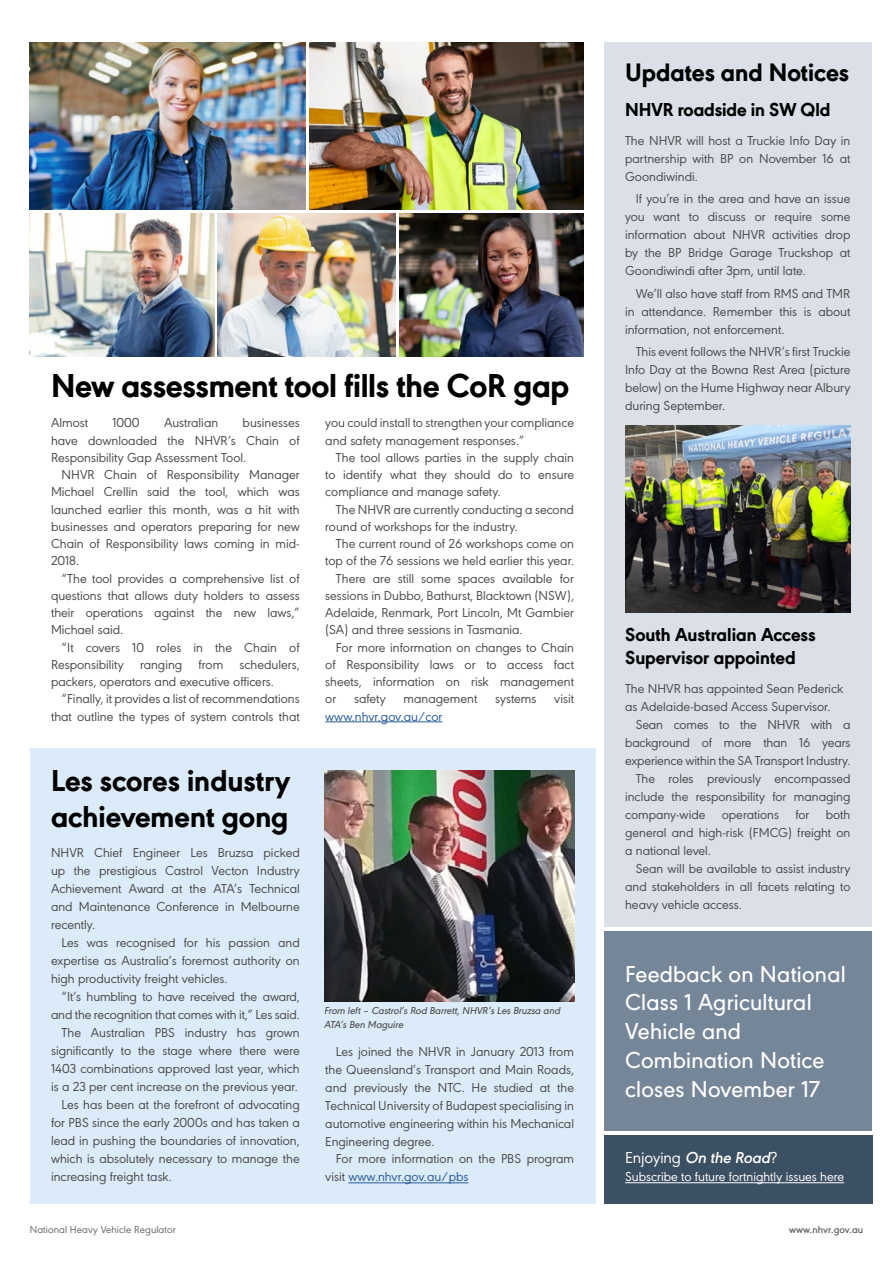
<style>
.page{position:relative;width:893px;height:1263px;background:#fff}
.page>*{position:absolute;margin:0;border:0;box-sizing:border-box;transform-origin:0 0}
.t1{font:800 34.5px "URW Geometric";letter-spacing:-.01em;color:#000}
.t2{font:800 31.5px/36px "URW Geometric";color:#000}
.t3{font:800 26.25px "URW Geometric";color:#000}
.t4{font:500 24px/28.8px "URW Geometric";letter-spacing:.01em;color:#fff}
.t5{font:800 19.5px/23.4px "URW Geometric";color:#000}
.t6{font:16.5px "URW Geometric";color:#fff}
.t7{font:13.5px/18px "URW Geometric";color:#4a4a49;text-align:justify}
.t8{font:13.5px "URW Geometric";color:#fff}
.t9{font:13.5px "URW Geometric";color:#275b9b}
.t10{font:italic 500 10.5px/13.5px "URW Geometric";color:#4a4a49}
.t11{font:10.5px "URW Geometric";letter-spacing:.01em;color:#646363}
.t12{font:600 10.5px "URW Geometric";letter-spacing:.01em;color:#646363}
.s1{color:#275b9b}
.s2{font-weight:600;font-style:italic}
</style>
<div class="page">
<div style="left:30px;top:748px;width:565px;height:455px;background:#dcebfa"></div>
<div style="left:604px;top:43px;width:268px;height:884px;background:#dadfe8"></div>
<hr style="left:325px;top:721px;width:117px;height:1px;background:#275b9b">
<div style="left:604px;top:1135px;width:269px;height:68px;background:#3c5063"></div>
<hr style="left:625px;top:1182px;width:219px;height:1px;background:#fff">
<hr style="left:348px;top:1182px;width:120px;height:1px;background:#275b9b">
<img style="left:324px;top:770px;width:250px;height:231px">
<img style="left:399px;top:214px;width:185px;height:143px">
<img style="left:30px;top:214px;width:184px;height:143px">
<img style="left:30px;top:43px;width:275px;height:167px">
<img style="left:310px;top:43px;width:274px;height:167px">
<img style="left:218px;top:214px;width:178px;height:143px">
<img style="left:625px;top:425px;width:225px;height:187px">
<div style="left:604px;top:931px;width:268px;height:200px;background:#768699"></div>
<h1 class="t1" style="left:51px;top:360px;width:520px">New assessment tool fills the CoR gap</h1>
<p class="t7" style="left:51px;top:413px;width:39px">Almost</p>
<p class="t7" style="left:112px;top:413px;width:29px">1000</p>
<p class="t7" style="left:164px;top:413px;width:56px">Australian</p>
<p class="t7" style="left:51px;top:413px;width:250px;line-height:17.2px;text-indent:192px">businesses have downloaded the NHVR’s Chain of Responsibility Gap Assessment Tool.</p>
<p class="t7" style="left:51px;top:465px;width:250px;line-height:17.2px;text-indent:11px">NHVR Chain of Responsibility Manager Michael Crellin said the tool, which was launched earlier this month, was a hit with businesses and operators preparing for new Chain of Responsibility laws coming in mid-2018.</p>
<p class="t7" style="left:51px;top:568px;width:250px;line-height:17.2px;text-indent:11px">“The tool provides a comprehensive list of questions that allows duty holders to assess their operations against the new laws,” Michael said.</p>
<p class="t7" style="left:51px;top:637px;width:250px;line-height:17.2px;text-indent:11px">“It covers 10 roles in the Chain of Responsibility ranging from schedulers, packers, operators and executive officers.</p>
<p class="t7" style="left:51px;top:689px;width:250px;line-height:17.2px;text-align:right">“Finally, it provides a list of recommendations that outline the types of system controls that</p>
<p class="t7" style="left:325px;top:413px;width:250px;line-height:17.2px">you could install to strengthen your compliance and safety management responses.”</p>
<p class="t7" style="left:325px;top:448px;width:250px;line-height:17.2px;text-indent:11px">The tool allows parties in the supply chain to identify what they should do to ensure compliance and manage safety.</p>
<p class="t7" style="left:325px;top:499px;width:250px;line-height:17.2px;text-indent:11px">The NHVR are currently conducting a second round of workshops for the industry.</p>
<p class="t7" style="left:336px;top:533px;width:240px">The current round of 26 workshops come on</p>
<p class="t7" style="left:325px;top:551px;width:250px">top of the 76 sessions we held earlier this year.</p>
<p class="t7" style="left:336px;top:568px;width:240px">There are still some spaces available for</p>
<p class="t7" style="left:325px;top:585px;width:250px">sessions in Dubbo, Bathurst, Blacktown (NSW),</p>
<p class="t7" style="left:325px;top:602px;width:250px">Adelaide, Renmark, Port Lincoln, Mt Gambier</p>
<p class="t7" style="left:325px;top:620px;width:199px">(SA) and three sessions in Tasmania.</p>
<p class="t7" style="left:336px;top:637px;width:240px">For more information on changes to Chain</p>
<p class="t7" style="left:325px;top:654px;width:250px">of Responsibility laws or to access fact</p>
<p class="t7" style="left:325px;top:671px;width:250px">sheets, information on risk management</p>
<p class="t7" style="left:325px;top:689px;width:13px">or</p>
<p class="t7" style="left:354px;top:689px;width:33px">safety</p>
<p class="t7" style="left:404px;top:689px;width:75px">management</p>
<p class="t7" style="left:495px;top:689px;width:43px">systems</p>
<p class="t7" style="left:554px;top:689px;width:21px">visit</p>
<p class="t9" style="left:325px;top:706px;width:119px">www.nhvr.gov.au/cor</p>
<h2 class="t2" style="left:51px;top:760px;width:240px">Les scores industry achievement gong</h2>
<p class="t7" style="left:51px;top:843px;width:250px">NHVR Chief Engineer Les Bruzsa picked up the prestigious Castrol Vecton Industry Achievement Award at the ATA’s Technical and Maintenance Conference in Melbourne recently.</p>
<p class="t7" style="left:51px;top:933px;width:250px;text-indent:11px">Les was recognised for his passion and expertise as Australia’s foremost authority on high productivity freight vehicles.</p>
<p class="t7" style="left:62px;top:987px;width:240px">“It’s humbling to have received the award,</p>
<p class="t7" style="left:51px;top:1005px;width:250px">and the recognition that comes with it,” Les said.</p>
<p class="t7" style="left:62px;top:1023px;width:240px">The Australian PBS industry has grown</p>
<p class="t7" style="left:51px;top:1041px;width:250px">significantly to the stage where there were</p>
<p class="t7" style="left:51px;top:1059px;width:250px">1403 combinations approved last year, which</p>
<p class="t7" style="left:51px;top:1077px;width:248px">is a 23 per cent increase on the previous year.</p>
<p class="t7" style="left:62px;top:1095px;width:240px">Les has been at the forefront of advocating</p>
<p class="t7" style="left:51px;top:1113px;width:250px">for PBS since the early 2000s and has taken a</p>
<p class="t7" style="left:51px;top:1131px;width:250px">lead in pushing the boundaries of innovation,</p>
<p class="t7" style="left:51px;top:1149px;width:250px">which is absolutely necessary to manage the</p>
<p class="t7" style="left:51px;top:1167px;width:123px">increasing freight task.</p>
<p class="t10" style="left:324px;top:1003px;width:238px">From left – Castrol’s Rod Barrett, NHVR’s Les Bruzsa and<br>ATA’s Ben Maguire</p>
<p class="t7" style="left:325px;top:1041px;width:250px;text-indent:11px">Les joined the NHVR in January 2013 from the Queensland’s Transport and Main Roads, and previously the NTC. He studied at the Technical University of Budapest specialising in automotive engineering within his Mechanical Engineering degree.</p>
<p class="t7" style="left:325px;top:1149px;width:250px;text-indent:11px">For more information on the PBS program visit <span class="s1">www.nhvr.gov.au/pbs</span></p>
<h3 class="t3" style="left:625px;top:53px;width:226px">Updates and Notices</h3>
<h3 class="t5" style="left:625px;top:97px;width:207px">NHVR roadside in SW Qld</h3>
<p class="t7" style="left:625px;top:131px;width:227px">The NHVR will host a Truckie Info Day in partnership with BP on November 16 at Goondiwindi.</p>
<p class="t7" style="left:625px;top:189px;width:227px;text-indent:11px">If you’re in the area and have an issue you want to discuss or require some information about NHVR activities drop by the BP Bridge Garage Truckshop at Goondiwindi after 3pm, until late.</p>
<p class="t7" style="left:625px;top:283px;width:227px;text-indent:11px">We’ll also have staff from RMS and TMR in attendance. Remember this is about information, not enforcement.</p>
<p class="t7" style="left:625px;top:341px;width:227px;text-indent:11px">This event follows the NHVR’s first Truckie Info Day at the Bowna Rest Area (picture below) on the Hume Highway near Albury during September.</p>
<h3 class="t5" style="left:625px;top:621px;width:192px">South Australian Access<br>Supervisor appointed</h3>
<p class="t7" style="left:625px;top:678px;width:220px">The NHVR has appointed Sean Pederick</p>
<p class="t7" style="left:625px;top:696px;width:207px">as Adelaide-based Access Supervisor.</p>
<p class="t7" style="left:636px;top:714px;width:216px">Sean comes to the NHVR with a</p>
<p class="t7" style="left:625px;top:732px;width:227px">background of more than 16 years</p>
<p class="t7" style="left:625px;top:750px;width:227px">experience within the SA Transport Industry.</p>
<p class="t7" style="left:636px;top:768px;width:216px">The roles previously encompassed</p>
<p class="t7" style="left:625px;top:786px;width:227px">include the responsibility for managing</p>
<p class="t7" style="left:625px;top:804px;width:227px">company-wide operations for both</p>
<p class="t7" style="left:625px;top:822px;width:227px">general and high-risk (FMCG) freight on</p>
<p class="t7" style="left:625px;top:840px;width:87px">a national level.</p>
<p class="t7" style="left:636px;top:858px;width:216px">Sean will be available to assist industry</p>
<p class="t7" style="left:625px;top:876px;width:227px">and stakeholders in all facets relating to</p>
<p class="t7" style="left:625px;top:894px;width:118px">heavy vehicle access.</p>
<h3 class="t4" style="left:625px;top:957px;width:222px">Feedback on National<br>Class 1 Agricultural<br>Vehicle and<br>Combination Notice closes November 17</h3>
<p class="t6" style="left:625px;top:1146px;width:154px">Enjoying <span class="s2">On the Road</span>?</p>
<p class="t8" style="left:625px;top:1167px;width:221px">Subscribe to future fortnightly issues here</p>
<p class="t11" style="left:30px;top:1222px;width:147px">National Heavy Vehicle Regulator</p>
<p class="t12" style="left:789px;top:1222px;width:76px">www.nhvr.gov.au</p>
</div>
